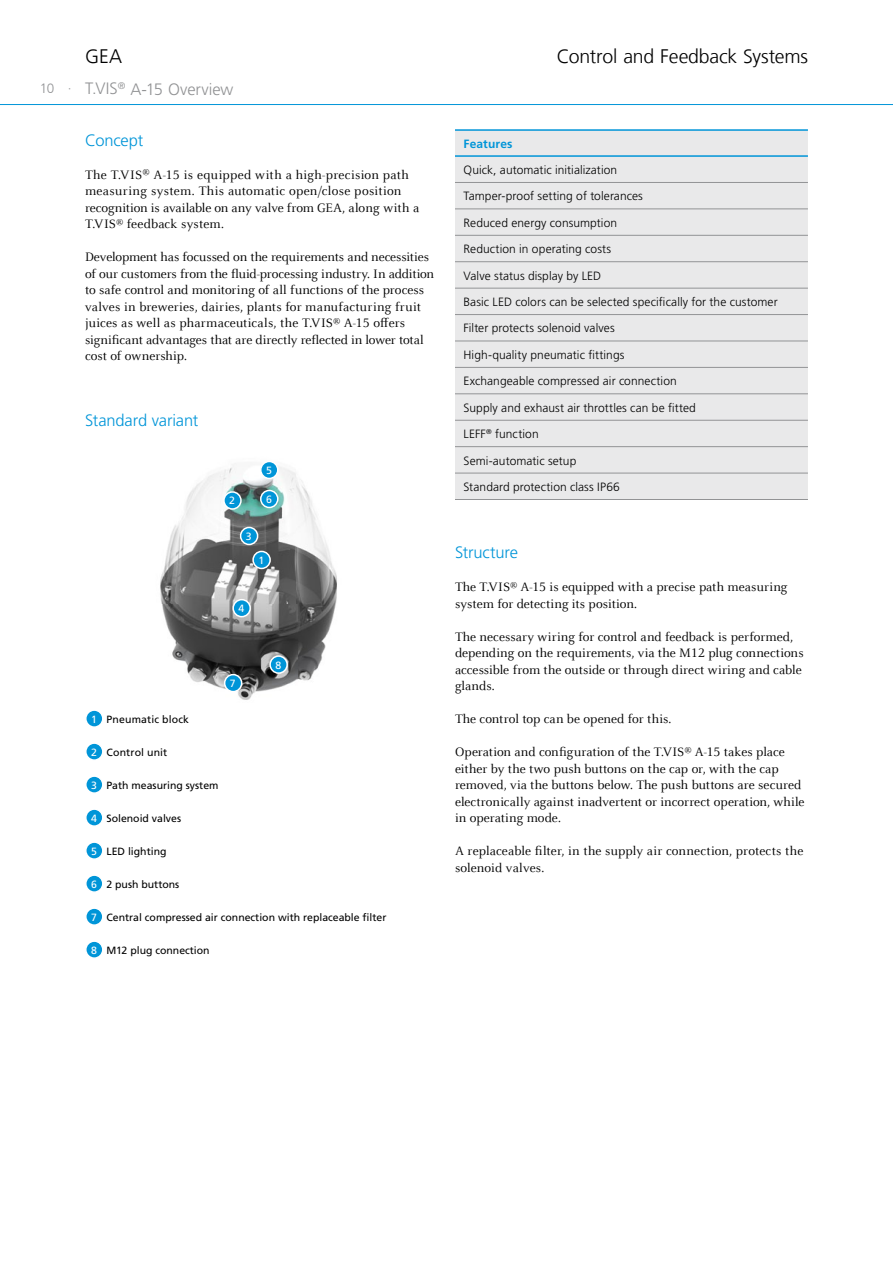
<style>
.page{position:relative;width:893px;height:1263px;background:#fff}
.page>*{position:absolute;margin:0;border:0;box-sizing:border-box;transform-origin:0 0}
.t1{font:300 19.5px "Frutiger LT Com";letter-spacing:-.01em;color:#000}
.t2{font:300 16.5px "Frutiger";letter-spacing:-.01em;color:#0095d8}
.t3{font:300 16.5px "Frutiger";color:#929395}
.t4{font:13.5px/16.5px "Celeste Offc Pro";color:#000}
.t5{font:300 12px "Frutiger";letter-spacing:.005em;color:#000}
.t6{font:700 12px "Frutiger";letter-spacing:.01em;color:#0095d8}
.t7{font:10.5px "Frutiger";color:#000}
.t8{font:10.5px "Frutiger LT Com";color:#fff}
.t9{font:10.5px "Frutiger";color:#fff}
.s1{font-family:"Frutiger LT Com";font-size:13.5px}
</style>
<div class="page">
<hr style="left:0;top:104px;width:893px;height:1px;background:#0095d8">
<img style="left:160px;top:463px;width:177px;height:237px">
<div style="left:261px;top:461px;width:17px;height:17px;background:#0095d8;border-radius:50%"></div>
<div style="left:260px;top:461px;width:19px;height:18px;border:2px solid #fff;border-radius:50%"></div>
<div style="left:253px;top:551px;width:17px;height:17px;background:#0095d8;border-radius:50%"></div>
<div style="left:252px;top:551px;width:19px;height:18px;border:2px solid #fff;border-radius:50%"></div>
<div style="left:261px;top:490px;width:17px;height:17px;background:#0095d8;border-radius:50%"></div>
<div style="left:260px;top:490px;width:19px;height:18px;border:2px solid #fff;border-radius:50%"></div>
<div style="left:241px;top:527px;width:17px;height:17px;background:#0095d8;border-radius:50%"></div>
<div style="left:240px;top:527px;width:18px;height:18px;border:2px solid #fff;border-radius:50%"></div>
<div style="left:233px;top:600px;width:17px;height:17px;background:#0095d8;border-radius:50%"></div>
<div style="left:232px;top:599px;width:19px;height:18px;border:2px solid #fff;border-radius:50%"></div>
<div style="left:224px;top:492px;width:17px;height:17px;background:#0095d8;border-radius:50%"></div>
<div style="left:223px;top:491px;width:19px;height:19px;border:2px solid #fff;border-radius:50%"></div>
<div style="left:270px;top:656px;width:17px;height:17px;background:#0095d8;border-radius:50%"></div>
<div style="left:269px;top:655px;width:19px;height:19px;border:2px solid #fff;border-radius:50%"></div>
<div style="left:225px;top:675px;width:17px;height:17px;background:#0095d8;border-radius:50%"></div>
<div style="left:224px;top:674px;width:18px;height:18px;border:2px solid #fff;border-radius:50%"></div>
<div style="left:86px;top:710px;width:17px;height:17px;background:#0095d8;border-radius:50%"></div>
<div style="left:85px;top:709px;width:19px;height:19px;border:2px solid #fff;border-radius:50%"></div>
<div style="left:86px;top:743px;width:17px;height:17px;background:#0095d8;border-radius:50%"></div>
<div style="left:85px;top:742px;width:19px;height:19px;border:2px solid #fff;border-radius:50%"></div>
<div style="left:86px;top:776px;width:17px;height:17px;background:#0095d8;border-radius:50%"></div>
<div style="left:85px;top:775px;width:19px;height:19px;border:2px solid #fff;border-radius:50%"></div>
<div style="left:86px;top:809px;width:17px;height:17px;background:#0095d8;border-radius:50%"></div>
<div style="left:85px;top:808px;width:19px;height:19px;border:2px solid #fff;border-radius:50%"></div>
<div style="left:86px;top:842px;width:17px;height:17px;background:#0095d8;border-radius:50%"></div>
<div style="left:85px;top:841px;width:19px;height:19px;border:2px solid #fff;border-radius:50%"></div>
<div style="left:86px;top:875px;width:17px;height:17px;background:#0095d8;border-radius:50%"></div>
<div style="left:85px;top:874px;width:19px;height:19px;border:2px solid #fff;border-radius:50%"></div>
<div style="left:86px;top:908px;width:17px;height:17px;background:#0095d8;border-radius:50%"></div>
<div style="left:85px;top:907px;width:19px;height:19px;border:2px solid #fff;border-radius:50%"></div>
<div style="left:86px;top:941px;width:17px;height:17px;background:#0095d8;border-radius:50%"></div>
<div style="left:85px;top:940px;width:19px;height:19px;border:2px solid #fff;border-radius:50%"></div>
<div style="left:455px;top:131px;width:353px;height:368px;background:#e9e9ea"></div>
<hr style="left:455px;top:155px;width:353px;height:2px;background:#0095d8">
<hr style="left:455px;top:129px;width:353px;height:2px;background:#0095d8">
<hr style="left:455px;top:182px;width:353px;height:1px;background:#929395">
<hr style="left:455px;top:208px;width:353px;height:1px;background:#929395">
<hr style="left:455px;top:235px;width:353px;height:1px;background:#929395">
<hr style="left:455px;top:261px;width:353px;height:1px;background:#929395">
<hr style="left:455px;top:288px;width:353px;height:1px;background:#929395">
<hr style="left:455px;top:314px;width:353px;height:1px;background:#929395">
<hr style="left:455px;top:341px;width:353px;height:1px;background:#929395">
<hr style="left:455px;top:367px;width:353px;height:1px;background:#929395">
<hr style="left:455px;top:393px;width:353px;height:1px;background:#929395">
<hr style="left:455px;top:420px;width:353px;height:1px;background:#929395">
<hr style="left:455px;top:446px;width:353px;height:1px;background:#929395">
<hr style="left:455px;top:473px;width:353px;height:1px;background:#929395">
<hr style="left:455px;top:499px;width:353px;height:1px;background:#929395">
<h1 class="t1" style="left:85px;top:45px;width:38px">GEA</h1>
<h1 class="t1" style="left:557px;top:45px;width:253px">Control and Feedback Systems</h1>
<p class="t3" style="left:40px;top:79px;width:195px"><span class="s1">10 ·</span> T.VIS<sup>®</sup> A-15 Overview</p>
<p class="t2" style="left:85px;top:131px;width:60px">Concept</p>
<p class="t4" style="left:85px;top:166px;width:336px">The T.VIS<sup>®</sup> A-15 is equipped with a high-precision path measuring system. This automatic open/close position recognition is available on any valve from GEA, along with a T.VIS<sup>®</sup> feedback system.</p>
<p class="t4" style="left:85px;top:249px;width:351px">Development has focussed on the requirements and necessities of our customers from the fluid-processing industry. In addition to safe control and monitoring of all functions of the process valves in breweries, dairies, plants for manufacturing fruit juices as well as pharmaceuticals, the T.VIS<sup>®</sup> A-15 offers significant advantages that are directly reflected in lower total cost of ownership.</p>
<p class="t2" style="left:85px;top:411px;width:115px">Standard variant</p>
<p class="t8" style="left:229px;top:495px;width:7px">2</p>
<p class="t8" style="left:266px;top:464px;width:7px">5</p>
<p class="t8" style="left:266px;top:493px;width:7px">6</p>
<p class="t8" style="left:246px;top:530px;width:7px">3</p>
<p class="t8" style="left:258px;top:554px;width:7px">1</p>
<p class="t8" style="left:238px;top:602px;width:7px">4</p>
<p class="t8" style="left:230px;top:677px;width:7px">7</p>
<p class="t8" style="left:275px;top:659px;width:7px">8</p>
<p class="t9" style="left:91px;top:713px;width:7px">1</p>
<p class="t7" style="left:106px;top:713px;width:84px">Pneumatic block</p>
<p class="t9" style="left:91px;top:746px;width:7px">2</p>
<p class="t7" style="left:106px;top:746px;width:62px">Control unit</p>
<p class="t9" style="left:91px;top:779px;width:7px">3</p>
<p class="t7" style="left:106px;top:779px;width:114px">Path measuring system</p>
<p class="t9" style="left:91px;top:812px;width:7px">4</p>
<p class="t7" style="left:106px;top:812px;width:76px">Solenoid valves</p>
<p class="t9" style="left:91px;top:845px;width:7px">5</p>
<p class="t7" style="left:106px;top:845px;width:62px">LED lighting</p>
<p class="t9" style="left:91px;top:878px;width:7px">6</p>
<p class="t7" style="left:106px;top:878px;width:74px">2 push buttons</p>
<p class="t9" style="left:91px;top:911px;width:7px">7</p>
<p class="t7" style="left:106px;top:911px;width:282px">Central compressed air connection with replaceable filter</p>
<p class="t9" style="left:91px;top:944px;width:7px">8</p>
<p class="t7" style="left:106px;top:944px;width:105px">M12 plug connection</p>
<p class="t6" style="left:463px;top:136px;width:51px">Features</p>
<p class="t5" style="left:463px;top:163px;width:155px">Quick, automatic initialization</p>
<p class="t5" style="left:463px;top:189px;width:181px">Tamper-proof setting of tolerances</p>
<p class="t5" style="left:463px;top:216px;width:155px">Reduced energy consumption</p>
<p class="t5" style="left:463px;top:242px;width:149px">Reduction in operating costs</p>
<p class="t5" style="left:463px;top:269px;width:139px">Valve status display by LED</p>
<p class="t5" style="left:463px;top:295px;width:316px">Basic LED colors can be selected specifically for the customer</p>
<p class="t5" style="left:463px;top:321px;width:153px">Filter protects solenoid valves</p>
<p class="t5" style="left:463px;top:348px;width:162px">High-quality pneumatic fittings</p>
<p class="t5" style="left:463px;top:374px;width:215px">Exchangeable compressed air connection</p>
<p class="t5" style="left:463px;top:401px;width:234px">Supply and exhaust air throttles can be fitted</p>
<p class="t5" style="left:463px;top:427px;width:77px">LEFF<sup>®</sup> function</p>
<p class="t5" style="left:463px;top:454px;width:114px">Semi-automatic setup</p>
<p class="t5" style="left:463px;top:480px;width:158px">Standard protection class IP66</p>
<p class="t2" style="left:455px;top:543px;width:65px">Structure</p>
<p class="t4" style="left:455px;top:579px;width:334px">The T.VIS<sup>®</sup> A-15 is equipped with a precise path measuring system for detecting its position.</p>
<p class="t4" style="left:455px;top:628px;width:350px">The necessary wiring for control and feedback is performed, depending on the requirements, via the M12 plug connections accessible from the outside or through direct wiring and cable glands.</p>
<p class="t4" style="left:455px;top:711px;width:218px">The control top can be opened for this.</p>
<p class="t4" style="left:455px;top:744px;width:351px">Operation and configuration of the T.VIS<sup>®</sup> A-15 takes place either by the two push buttons on the cap or, with the cap removed, via the buttons below. The push buttons are secured electronically against inadvertent or incorrect operation, while in operating mode.</p>
<p class="t4" style="left:455px;top:843px;width:350px">A replaceable filter, in the supply air connection, protects the solenoid valves.</p>
</div>
